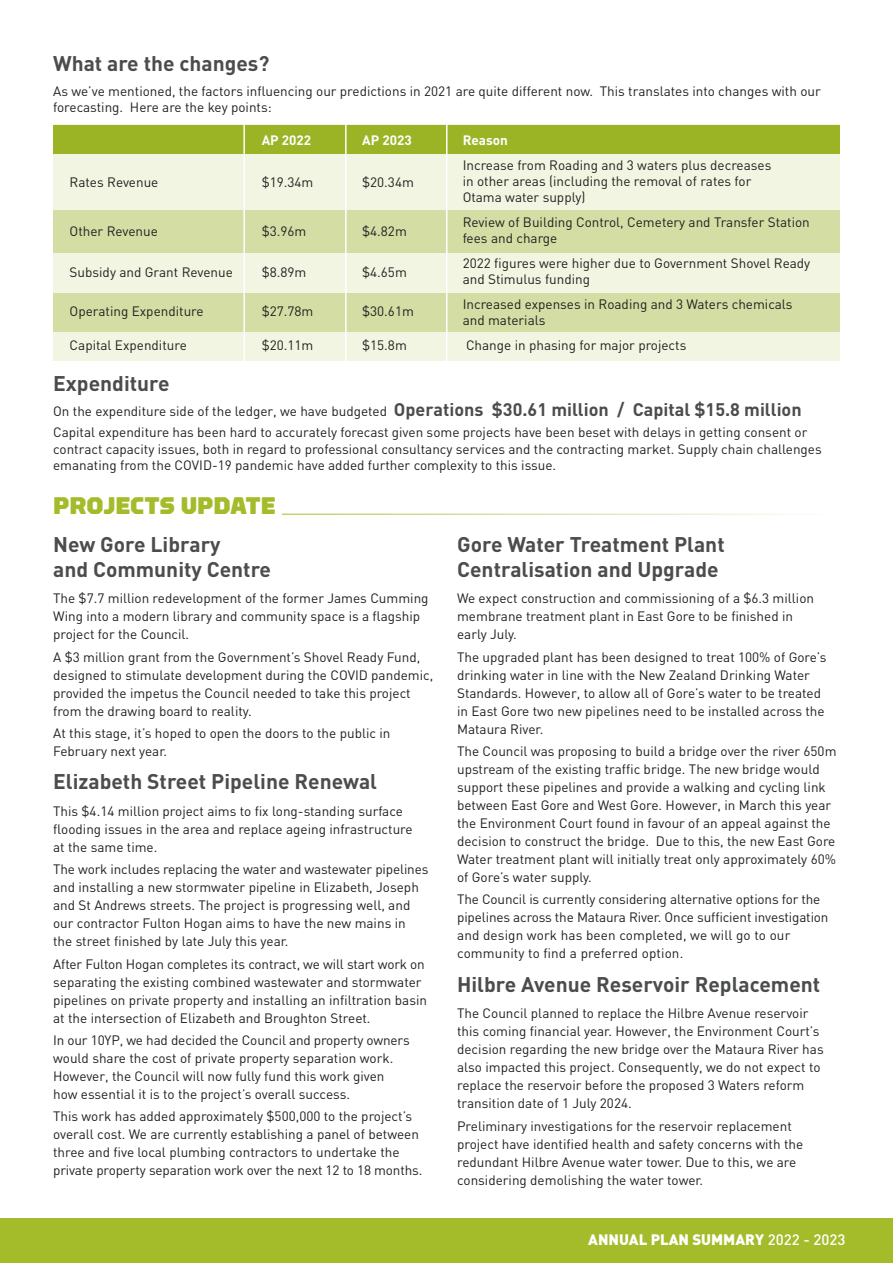
<style>
.page{position:relative;width:893px;height:1263px;background:#fff}
.page>*{position:absolute;margin:0;border:0;box-sizing:border-box;transform-origin:0 0}
.t1{font:900 24px "Torque";letter-spacing:-.005em;color:#a4bc2a}
.t2{font:700 21px/25.2px "DIN";color:#4b4c4d}
.t3{font:900 15px "DIN";color:#fff}
.t4{font:13.5px/18px "DIN";color:#231f20}
.t5{font:700 13.5px "DIN";color:#fff}
.s1{font-weight:700;font-size:18px;color:#4b4c4d}
.s2{font-weight:500}
</style>
<div class="page">
<div style="left:53px;top:124px;width:787px;height:237px;background:#f2f5e1"></div>
<div style="left:53px;top:126px;width:787px;height:28px;background:#9bb425"></div>
<div style="left:53px;top:210px;width:787px;height:43px;background:#d4dda4"></div>
<div style="left:53px;top:293px;width:787px;height:39px;background:#d4dda4"></div>
<div style="left:0;top:1218px;width:893px;height:45px;background:#a4bc2a"></div>
<hr style="left:243px;top:123px;width:2px;height:243px;background:#fff">
<hr style="left:345px;top:120px;width:2px;height:243px;background:#fff">
<hr style="left:446px;top:119px;width:1px;height:244px;background:#fff">
<p class="t2" style="left:53px;top:50px;width:218px">What are the changes?</p>
<p class="t4" style="left:53px;top:82px;width:769px;line-height:16.5px">As we’ve mentioned, the factors influencing our predictions in 2021 are quite different now. This translates into changes with our forecasting. Here are the key points:</p>
<p class="t5" style="left:262px;top:132px;width:51px">AP 2022</p>
<p class="t5" style="left:362px;top:132px;width:51px">AP 2023</p>
<p class="t5" style="left:463px;top:132px;width:47px">Reason</p>
<p class="t4" style="left:70px;top:172px;width:90px">Rates Revenue</p>
<p class="t4" style="left:262px;top:172px;width:53px">$19.34m</p>
<p class="t4" style="left:362px;top:172px;width:53px">$20.34m</p>
<p class="t4" style="left:463px;top:157px;width:310px;line-height:16.2px">Increase from Roading and 3 waters plus decreases in other areas (including the removal of rates for<br>Otama water supply)</p>
<p class="t4" style="left:70px;top:222px;width:90px">Other Revenue</p>
<p class="t4" style="left:262px;top:222px;width:46px">$3.96m</p>
<p class="t4" style="left:362px;top:222px;width:46px">$4.82m</p>
<p class="t4" style="left:463px;top:214px;width:349px;line-height:16.2px">Review of Building Control, Cemetery and Transfer Station fees and charge</p>
<p class="t4" style="left:70px;top:263px;width:165px">Subsidy and Grant Revenue</p>
<p class="t4" style="left:262px;top:263px;width:46px">$8.89m</p>
<p class="t4" style="left:362px;top:263px;width:46px">$4.65m</p>
<p class="t4" style="left:463px;top:255px;width:349px;line-height:16.2px">2022 figures were higher due to Government Shovel Ready and Stimulus funding</p>
<p class="t4" style="left:70px;top:302px;width:135px">Operating Expenditure</p>
<p class="t4" style="left:262px;top:302px;width:53px">$27.78m</p>
<p class="t4" style="left:362px;top:302px;width:53px">$30.61m</p>
<p class="t4" style="left:463px;top:296px;width:331px;line-height:16.2px">Increased expenses in Roading and 3 Waters chemicals and materials</p>
<p class="t4" style="left:70px;top:336px;width:119px">Capital Expenditure</p>
<p class="t4" style="left:262px;top:336px;width:53px">$20.11m</p>
<p class="t4" style="left:362px;top:336px;width:46px">$15.8m</p>
<p class="t4" style="left:466px;top:336px;width:222px">Change in phasing for major projects</p>
<p class="t2" style="left:53px;top:370px;width:118px">Expenditure</p>
<p class="t4" style="left:53px;top:402px;width:750px">On the expenditure side of the ledger, we have budgeted <span class="s1">Operations $30.61 million / Capital $15.8 million</span></p>
<p class="t4" style="left:53px;top:424px;width:770px;line-height:16.5px">Capital expenditure has been hard to accurately forecast given some projects have been beset with delays in getting consent or contract capacity issues, both in regard to professional consultancy services and the contracting market. Supply chain challenges emanating from the COVID-19 pandemic have added further complexity to this issue.</p>
<p class="t1" style="left:53px;top:492px;width:225px">PROJECTS UPDATE</p>
<h2 class="t2" style="left:53px;top:530px;width:219px">New Gore Library<br>and Community Centre</h2>
<p class="t4" style="left:53px;top:589px;width:377px">The $7.7 million redevelopment of the former James Cumming<br>Wing into a modern library and community space is a flagship project for the Council.</p>
<p class="t4" style="left:53px;top:647px;width:382px">A $3 million grant from the Government’s Shovel Ready Fund, designed to stimulate development during the COVID pandemic, provided the impetus the Council needed to take this project from the drawing board to reality.</p>
<p class="t4" style="left:53px;top:724px;width:339px">At this stage, it’s hoped to open the doors to the public in<br>February next year.</p>
<h2 class="t2" style="left:53px;top:768px;width:325px">Elizabeth Street Pipeline Renewal</h2>
<p class="t4" style="left:53px;top:802px;width:361px">This $4.14 million project aims to fix long-standing surface flooding issues in the area and replace ageing infrastructure at the same time.</p>
<p class="t4" style="left:53px;top:860px;width:377px">The work includes replacing the water and wastewater pipelines and installing a new stormwater pipeline in Elizabeth, Joseph and St Andrews streets. The project is progressing well, and our contractor Fulton Hogan aims to have the new mains in<br>the street finished by late July this year.</p>
<p class="t4" style="left:53px;top:954px;width:375px">After Fulton Hogan completes its contract, we will start work on separating the existing combined wastewater and stormwater pipelines on private property and installing an infiltration basin at the intersection of Elizabeth and Broughton Street.</p>
<p class="t4" style="left:53px;top:1031px;width:358px">In our 10YP, we had decided the Council and property owners would share the cost of private property separation work.<br>However, the Council will now fully fund this work given how essential it is to the project’s overall success.</p>
<p class="t4" style="left:53px;top:1107px;width:371px">This work has added approximately $500,000 to the project’s overall cost. We are currently establishing a panel of between three and five local plumbing contractors to undertake the private property separation work over the next 12 to 18 months.</p>
<h2 class="t2" style="left:457px;top:530px;width:269px">Gore Water Treatment Plant<br>Centralisation and Upgrade</h2>
<p class="t4" style="left:457px;top:589px;width:358px">We expect construction and commissioning of a $6.3 million membrane treatment plant in East Gore to be finished in early July.</p>
<p class="t4" style="left:457px;top:647px;width:371px">The upgraded plant has been designed to treat 100% of Gore’s drinking water in line with the New Zealand Drinking Water Standards. However, to allow all of Gore’s water to be treated in East Gore two new pipelines need to be installed across the Mataura River.</p>
<p class="t4" style="left:457px;top:742px;width:381px">The Council was proposing to build a bridge over the river 650m upstream of the existing traffic bridge. The new bridge would support these pipelines and provide a walking and cycling link between East Gore and West Gore. However, in March this year the Environment Court found in favour of an appeal against the decision to construct the bridge. Due to this, the new East Gore Water treatment plant will initially treat only approximately 60% of Gore’s water supply.</p>
<p class="t4" style="left:457px;top:890px;width:373px">The Council is currently considering alternative options for the pipelines across the Mataura River. Once sufficient investigation and design work has been completed, we will go to our community to find a preferred option.</p>
<h2 class="t2" style="left:457px;top:971px;width:365px">Hilbre Avenue Reservoir Replacement</h2>
<p class="t4" style="left:457px;top:1004px;width:368px">The Council planned to replace the Hilbre Avenue reservoir this coming financial year. However, the Environment Court’s decision regarding the new bridge over the Mataura River has also impacted this project. Consequently, we do not expect to replace the reservoir before the proposed 3 Waters reform transition date of 1 July 2024.</p>
<p class="t4" style="left:457px;top:1116px;width:348px">Preliminary investigations for the reservoir replacement project have identified health and safety concerns with the redundant Hilbre Avenue water tower. Due to this, we are considering demolishing the water tower.</p>
<p class="t3" style="left:588px;top:1229px;width:259px">ANNUAL PLAN SUMMARY <span class="s2">2022 - 2023</span></p>
</div>
